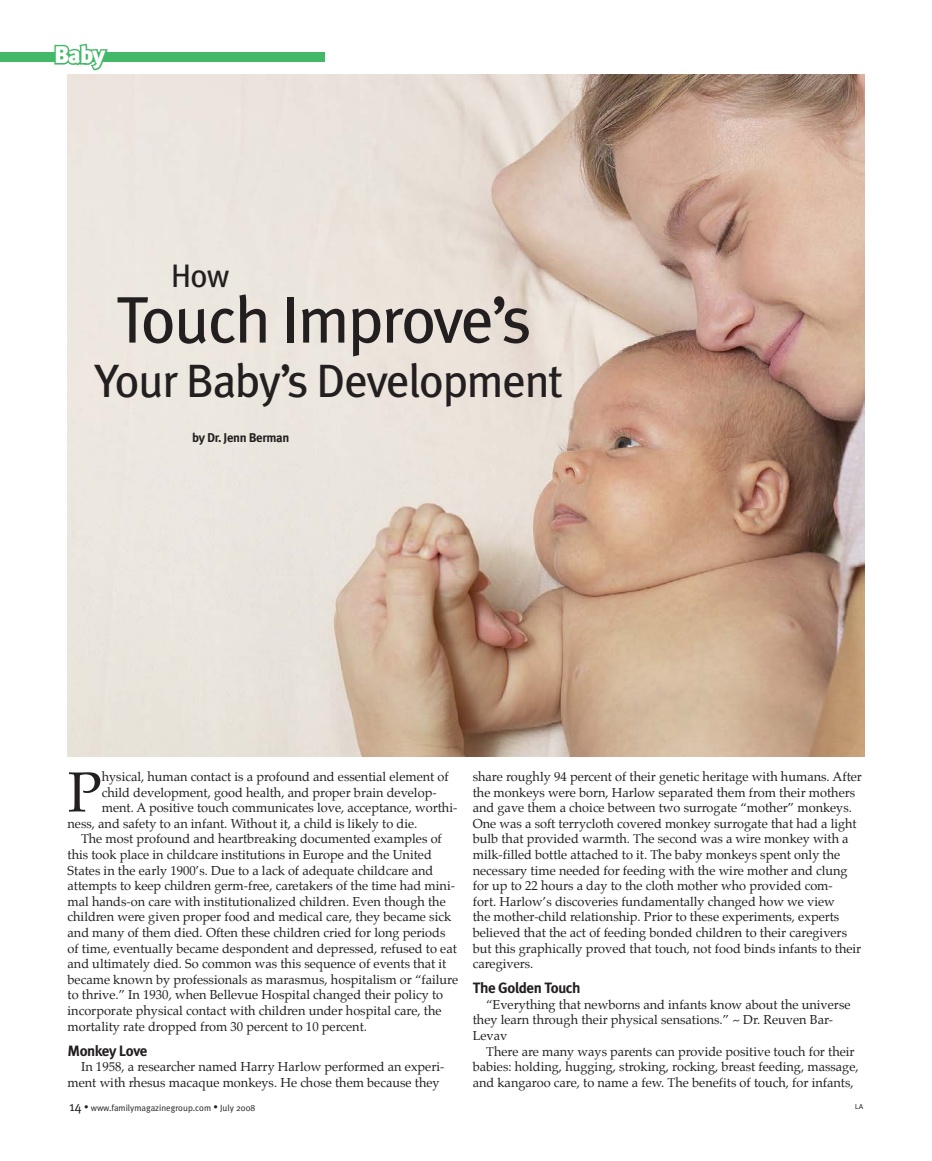
<style>
.page{position:relative;width:932px;height:1161px;background:#fff}
.page>*{position:absolute;margin:0;border:0;box-sizing:border-box;transform-origin:0 0}
.t1{font:65.85px "Meta Plus";letter-spacing:-.03em;color:#231f20}
.t2{font:56.55px "Palatino";color:#231f20}
.t3{font:46.8px "Meta Plus";letter-spacing:-.03em;color:#231f20}
.t4{font:32.55px "Meta Plus";color:#231f20}
.t5{font:900 24px "Meta Plus";color:#fff}
.t6{font:700 15px "Meta Plus";letter-spacing:-.03em;color:#231f20}
.t7{font:12.75px/15.6px "Palatino";color:#231f20}
.t8{font:700 12.75px "Meta Plus";letter-spacing:-.03em;color:#231f20}
.t9{font:9px "Meta Plus Normal";color:#231f20}
.t10{font:6.75px "Helvetica";color:#231f20}
.s1{font-size:13.5px}
</style>
<div class="page">
<div style="left:0;top:53px;width:324px;height:9px;background:#44b869"></div>
<svg style="left:53px;top:43px;width:56px;height:62px"></svg>
<img style="left:68px;top:74px;width:796px;height:682px">
<p class="t5" style="left:54px;top:41px;width:53px">Baby</p>
<p class="t4" style="left:171px;top:256px;width:60px">How</p>
<p class="t1" style="left:116px;top:282px;width:417px">Touch Improve’s</p>
<p class="t3" style="left:94px;top:354px;width:470px">Your Baby’s Development</p>
<p class="t8" style="left:192px;top:431px;width:99px">by Dr. Jenn Berman</p>
<p class="t2" style="left:68px;top:755px;width:36px">P</p>
<p class="t7" style="left:102px;top:770px;width:348px">hysical, human contact is a profound and essential element of</p>
<p class="t7" style="left:102px;top:786px;width:336px">child development, good health, and proper brain develop-</p>
<p class="t7" style="left:102px;top:801px;width:357px">ment. A positive touch communicates love, acceptance, worthi-</p>
<p class="t7" style="left:68px;top:817px;width:351px">ness, and safety to an infant. Without it, a child is likely to die.</p>
<p class="t7" style="left:81px;top:832px;width:362px">The most profound and heartbreaking documented examples of</p>
<p class="t7" style="left:68px;top:848px;width:366px">this took place in childcare institutions in Europe and the United</p>
<p class="t7" style="left:68px;top:864px;width:367px">States in the early 1900’s. Due to a lack of adequate childcare and</p>
<p class="t7" style="left:68px;top:879px;width:389px">attempts to keep children germ-free, caretakers of the time had mini-</p>
<p class="t7" style="left:68px;top:895px;width:380px">mal hands-on care with institutionalized children. Even though the</p>
<p class="t7" style="left:68px;top:910px;width:385px">children were given proper food and medical care, they became sick</p>
<p class="t7" style="left:68px;top:926px;width:379px">and many of them died. Often these children cried for long periods</p>
<p class="t7" style="left:68px;top:941px;width:391px">of time, eventually became despondent and depressed, refused to eat</p>
<p class="t7" style="left:68px;top:957px;width:380px">and ultimately died. So common was this sequence of events that it</p>
<p class="t7" style="left:68px;top:973px;width:392px">became known by professionals as marasmus, hospitalism or “failure</p>
<p class="t7" style="left:68px;top:988px;width:377px">to thrive.” In 1930, when Bellevue Hospital changed their policy to</p>
<p class="t7" style="left:68px;top:1004px;width:375px">incorporate physical contact with children under hospital care, the</p>
<p class="t7" style="left:68px;top:1019px;width:301px">mortality rate dropped from 30 percent to 10 percent.</p>
<p class="t6" style="left:68px;top:1042px;width:81px">Monkey Love</p>
<p class="t7" style="left:67px;top:1060px;width:378px;text-indent:14px">In 1958, a researcher named Harry Harlow performed an experi&shy;ment with rhesus macaque monkeys. He chose them because they</p>
<p class="t7" style="left:473px;top:770px;width:391px">share roughly 94 percent of their genetic heritage with humans. After the monkeys were born, Harlow separated them from their mothers and gave them a choice between two surrogate “mother” monkeys.<br>One was a soft terrycloth covered monkey surrogate that had a light bulb that provided warmth. The second was a wire monkey with a milk-filled bottle attached to it. The baby monkeys spent only the necessary time needed for feeding with the wire mother and clung for up to 22 hours a day to the cloth mother who provided com-<br>fort. Harlow’s discoveries fundamentally changed how we view<br>the mother-child relationship. Prior to these experiments, experts believed that the act of feeding bonded children to their caregivers but this graphically proved that touch, not food binds infants to their caregivers.</p>
<p class="t6" style="left:472px;top:979px;width:109px">The Golden Touch</p>
<p class="t7" style="left:486px;top:998px;width:366px">“Everything that newborns and infants know about the universe</p>
<p class="t7" style="left:472px;top:1013px;width:362px">they learn through their physical sensations.” ~ Dr. Reuven Bar-</p>
<p class="t7" style="left:472px;top:1029px;width:36px">Levav</p>
<p class="t7" style="left:486px;top:1044px;width:370px">There are many ways parents can provide positive touch for their</p>
<p class="t7" style="left:472px;top:1060px;width:387px">babies: holding, hugging, stroking, rocking, breast feeding, massage,</p>
<p class="t7" style="left:472px;top:1076px;width:382px">and kangaroo care, to name a few. The benefits of touch, for infants,</p>
<p class="t9" style="left:69px;top:1102px;width:188px"><span class="s1">14</span> • www.familymagazinegroup.com • July 2008</p>
<p class="t10" style="left:855px;top:1101px;width:10px">LA</p>
</div>
